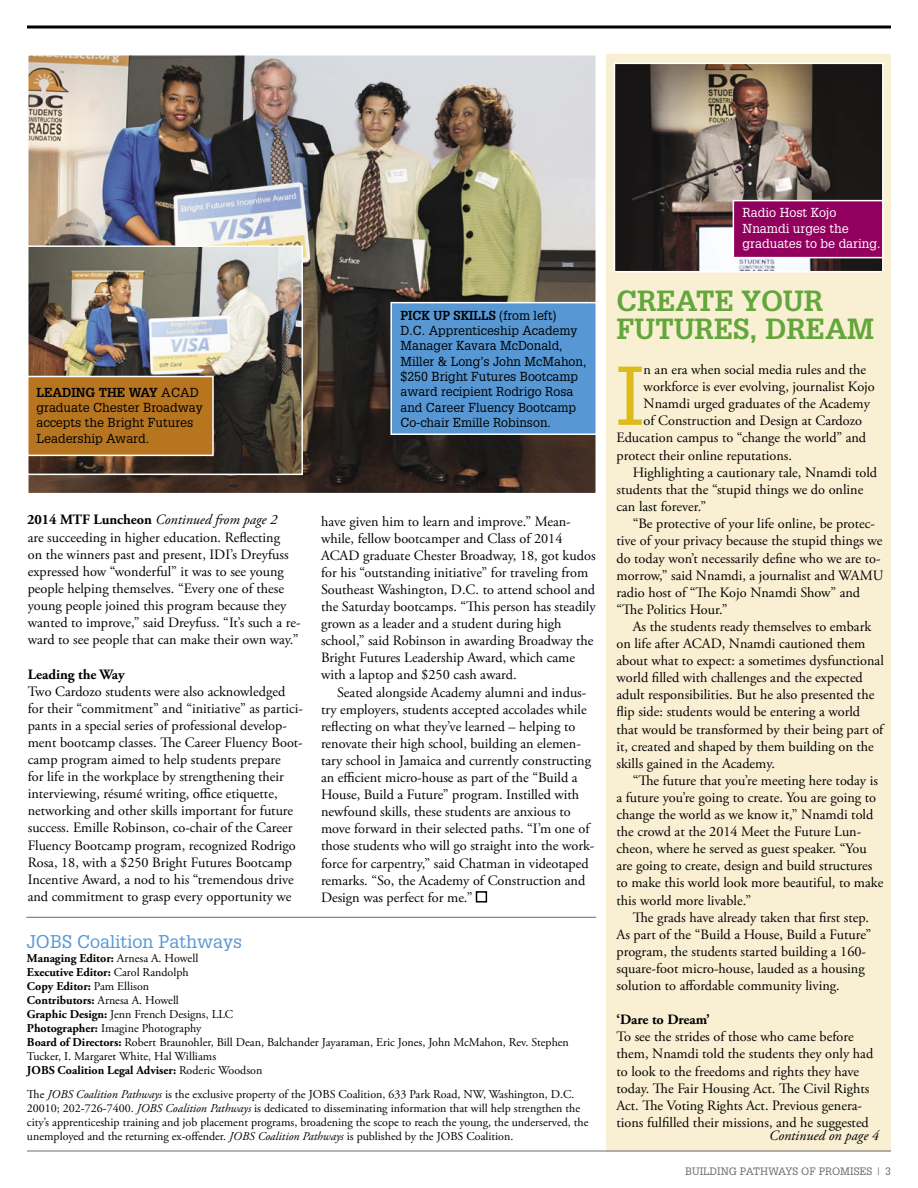
<style>
.page{position:relative;width:918px;height:1188px;background:#fff}
.page>*{position:absolute;margin:0;border:0;box-sizing:border-box;transform-origin:0 0}
.intro_paragraph{font:81.45px "Glypha LT Std";color:#ddbb1d}
.t1{font:700 28.5px/28.5px "Glypha LT Std";color:#63a63c}
.t2{font:18px "Glypha LT Std";color:#5798d4}
.body_text{font:14.25px/17.1px "Adobe Garamond Pro";color:#000}
.intro_paragraph-2{font:14.25px "Adobe Garamond Pro";color:#000}
.Continued_from{font:italic 14.25px "Adobe Garamond Pro";color:#000}
.body_text-2{font:700 14.25px "Adobe Garamond Pro";color:#000}
.Continued_on{font:italic 14.25px "Adobe Garamond Pro";color:#000}
.t3{font:12.75px/15.3px "Glypha LT Std";color:#000}
.t4{font:12.75px/15.3px "Glypha LT Std";color:#fff}
.masthead_text{font:12px/14px "Adobe Garamond Pro";color:#000}
.masthead_text-2{font:700 12px "Adobe Garamond Pro";color:#000}
.footer_right{font:10.5px "Glypha LT Std";color:#696c70}
.s1{font-weight:700}
.s2{font-weight:700;font-style:normal}
.s3{font-weight:400}
.s4{font-style:italic}
</style>
<div class="page">
<div style="left:606px;top:54px;width:285px;height:1097px;background:#f9f0d3"></div>
<hr style="left:27px;top:26px;width:864px;height:3px;background:#000">
<hr style="left:27px;top:1151px;width:864px;height:1px;background:#696c70">
<hr style="left:26px;top:917px;width:570px;height:1px;background:#696c70">
<div style="left:476px;top:891px;width:11px;height:12px;border:2px solid #000"></div>
<img style="left:30px;top:57px;width:564px;height:434px">
<div style="left:391px;top:303px;width:205px;height:131px;background:#5798d4"></div>
<div style="left:390px;top:302px;width:207px;height:133px;border:2px solid #fff"></div>
<img style="left:30px;top:248px;width:270px;height:224px">
<div style="left:27px;top:245px;width:276px;height:230px;border:2px solid #fff"></div>
<div style="left:28px;top:376px;width:185px;height:79px;background:#b77520"></div>
<div style="left:27px;top:376px;width:187px;height:80px;border:2px solid #fff"></div>
<img style="left:617px;top:66px;width:264px;height:203px">
<div style="left:614px;top:63px;width:270px;height:209px;border:2px solid #fff"></div>
<div style="left:733px;top:201px;width:150px;height:57px;background:#92005e"></div>
<div style="left:733px;top:200px;width:151px;height:58px;border:2px solid #fff"></div>
<p class="t3" style="left:37px;top:384px;width:168px"><span class="s1">LEADING THE WAY</span> ACAD graduate Chester Broadway accepts the Bright Futures<br>Leadership Award.</p>
<p class="t3" style="left:400px;top:307px;width:187px"><span class="s1">PICK UP SKILLS</span> (from left)<br>D.C. Apprenticeship Academy<br>Manager Kavara McDonald,<br>Miller &amp; Long’s John McMahon, $250 Bright Futures Bootcamp award recipient Rodrigo Rosa and Career Fluency Bootcamp<br>Co-chair Emille Robinson.</p>
<p class="Continued_from" style="left:27px;top:511px;width:252px"><span class="s2">2014 MTF Luncheon</span> Continued from page 2</p>
<p class="body_text" style="left:28px;top:529px;width:274px">are succeeding in higher education. Reflecting<br>on the winners past and present, IDI’s Dreyfuss expressed how “wonderful” it was to see young people helping themselves. “Every one of these young people joined this program because they wanted to improve,” said Dreyfuss. “It’s such a re&shy;ward to see people that can make their own way.”</p>
<p class="body_text-2" style="left:28px;top:666px;width:99px">Leading the Way</p>
<p class="body_text" style="left:28px;top:683px;width:277px">Two Cardozo students were also acknowledged for their “commitment” and “initiative” as partici&shy;pants in a special series of professional develop&shy;ment bootcamp classes. The Career Fluency Boot&shy;camp program aimed to help students prepare<br>for life in the workplace by strengthening their interviewing, résumé writing, office etiquette, networking and other skills important for future success. Emille Robinson, co-chair of the Career Fluency Bootcamp program, recognized Rodrigo Rosa, 18, with a $250 Bright Futures Bootcamp Incentive Award, a nod to his “tremendous drive and commitment to grasp every opportunity we</p>
<p class="body_text" style="left:321px;top:513px;width:276px">have given him to learn and improve.” Mean&shy;while, fellow bootcamper and Class of 2014<br>ACAD graduate Chester Broadway, 18, got kudos for his “outstanding initiative” for traveling from Southeast Washington, D.C. to attend school and the Saturday bootcamps. “This person has steadily grown as a leader and a student during high school,” said Robinson in awarding Broadway the Bright Futures Leadership Award, which came with a laptop and $250 cash award.</p>
<p class="body_text" style="left:321px;top:684px;width:275px;text-indent:16px">Seated alongside Academy alumni and indus&shy;try employers, students accepted accolades while reflecting on what they’ve learned – helping to renovate their high school, building an elemen&shy;tary school in Jamaica and currently constructing an efficient micro-house as part of the “Build a House, Build a Future” program. Instilled with newfound skills, these students are anxious to move forward in their selected paths. “I’m one of those students who will go straight into the work&shy;force for carpentry,” said Chatman in videotaped remarks. “So, the Academy of Construction and Design was perfect for me.”</p>
<p class="t2" style="left:27px;top:931px;width:217px">JOBS Coalition Pathways</p>
<p class="masthead_text-2" style="left:27px;top:952px;width:173px">Managing Editor: <span class="s3">Arnesa A. Howell</span></p>
<p class="masthead_text-2" style="left:27px;top:965px;width:163px">Executive Editor: <span class="s3">Carol Randolph</span></p>
<p class="masthead_text-2" style="left:27px;top:979px;width:124px">Copy Editor: <span class="s3">Pam Ellison</span></p>
<p class="masthead_text" style="left:27px;top:994px;width:153px"><span class="s1">Contributors:</span> Arnesa A. Howell</p>
<p class="masthead_text" style="left:27px;top:1008px;width:208px"><span class="s1">Graphic Design:</span> Jenn French Designs, LLC</p>
<p class="masthead_text" style="left:27px;top:1022px;width:176px"><span class="s1">Photographer:</span> Imagine Photography</p>
<p class="masthead_text" style="left:27px;top:1036px;width:543px"><span class="s1">Board of Directors:</span> Robert Braunohler, Bill Dean, Balchander Jayaraman, Eric Jones, John McMahon, Rev. Stephen<br>Tucker, I. Margaret White, Hal Williams</p>
<p class="masthead_text-2" style="left:27px;top:1063px;width:237px">JOBS Coalition Legal Adviser: <span class="s3">Roderic Woodson</span></p>
<p class="masthead_text" style="left:27px;top:1088px;width:563px">The <span class="s4">JOBS Coalition Pathways</span> is the exclusive property of the JOBS Coalition, 633 Park Road, NW, Washington, D.C.<br>20010; 202-726-7400. <span class="s4">JOBS Coalition Pathways</span> is dedicated to disseminating information that will help strengthen the city’s apprenticeship training and job placement programs, broadening the scope to reach the young, the underserved, the unemployed and the returning ex-offender. <span class="s4">JOBS Coalition Pathways</span> is published by the JOBS Coalition.</p>
<p class="t4" style="left:743px;top:205px;width:139px">Radio Host Kojo<br>Nnamdi urges the graduates to be daring.</p>
<p class="t1" style="left:616px;top:286px;width:259px">CREATE YOUR<br>FUTURES, DREAM</p>
<p class="intro_paragraph" style="left:616px;top:347px;width:29px">I</p>
<p class="intro_paragraph-2" style="left:644px;top:360px;width:224px">n an era when social media rules and the</p>
<p class="intro_paragraph-2" style="left:644px;top:378px;width:233px">workforce is ever evolving, journalist Kojo</p>
<p class="intro_paragraph-2" style="left:644px;top:395px;width:228px">Nnamdi urged graduates of the Academy</p>
<p class="intro_paragraph-2" style="left:644px;top:412px;width:220px">of Construction and Design at Cardozo</p>
<p class="intro_paragraph-2" style="left:616px;top:429px;width:251px">Education campus to “change the world” and</p>
<p class="intro_paragraph-2" style="left:616px;top:447px;width:177px">protect their online reputations.</p>
<p class="body_text" style="left:616px;top:464px;width:262px;text-indent:16px">Highlighting a cautionary tale, Nnamdi told students that the “stupid things we do online can last forever.”</p>
<p class="body_text" style="left:616px;top:516px;width:268px;text-indent:16px">“Be protective of your life online, be protec&shy;tive of your privacy because the stupid things we do today won’t necessarily define who we are to&shy;morrow,” said Nnamdi, a journalist and WAMU radio host of “The Kojo Nnamdi Show” and “The Politics Hour.”</p>
<p class="body_text" style="left:616px;top:618px;width:269px;text-indent:16px">As the students ready themselves to embark on life after ACAD, Nnamdi cautioned them about what to expect: a sometimes dysfunctional world filled with challenges and the expected adult responsibilities. But he also presented the flip side: students would be entering a world that would be transformed by their being part of it, created and shaped by them building on the skills gained in the Academy.</p>
<p class="body_text" style="left:616px;top:772px;width:268px;text-indent:16px">“The future that you’re meeting here today is a future you’re going to create. You are going to change the world as we know it,” Nnamdi told the crowd at the 2014 Meet the Future Lun&shy;cheon, where he served as guest speaker. “You are going to create, design and build structures to make this world look more beautiful, to make this world more livable.”</p>
<p class="body_text" style="left:616px;top:909px;width:256px;text-indent:16px">The grads have already taken that first step.<br>As part of the “Build a House, Build a Future” program, the students started building a 160- square-foot micro-house, lauded as a housing solution to affordable community living.</p>
<p class="body_text-2" style="left:616px;top:1011px;width:95px">‘Dare to Dream’</p>
<p class="body_text" style="left:616px;top:1029px;width:258px">To see the strides of those who came before them, Nnamdi told the students they only had to look to the freedoms and rights they have today. The Fair Housing Act. The Civil Rights Act. The Voting Rights Act. Previous genera&shy;tions fulfilled their missions, and he suggested</p>
<p class="Continued_on" style="left:769px;top:1127px;width:111px">Continued on page 4</p>
<p class="footer_right" style="left:685px;top:1164px;width:207px">BUILDING PATHWAYS OF PROMISES | 3</p>
</div>
